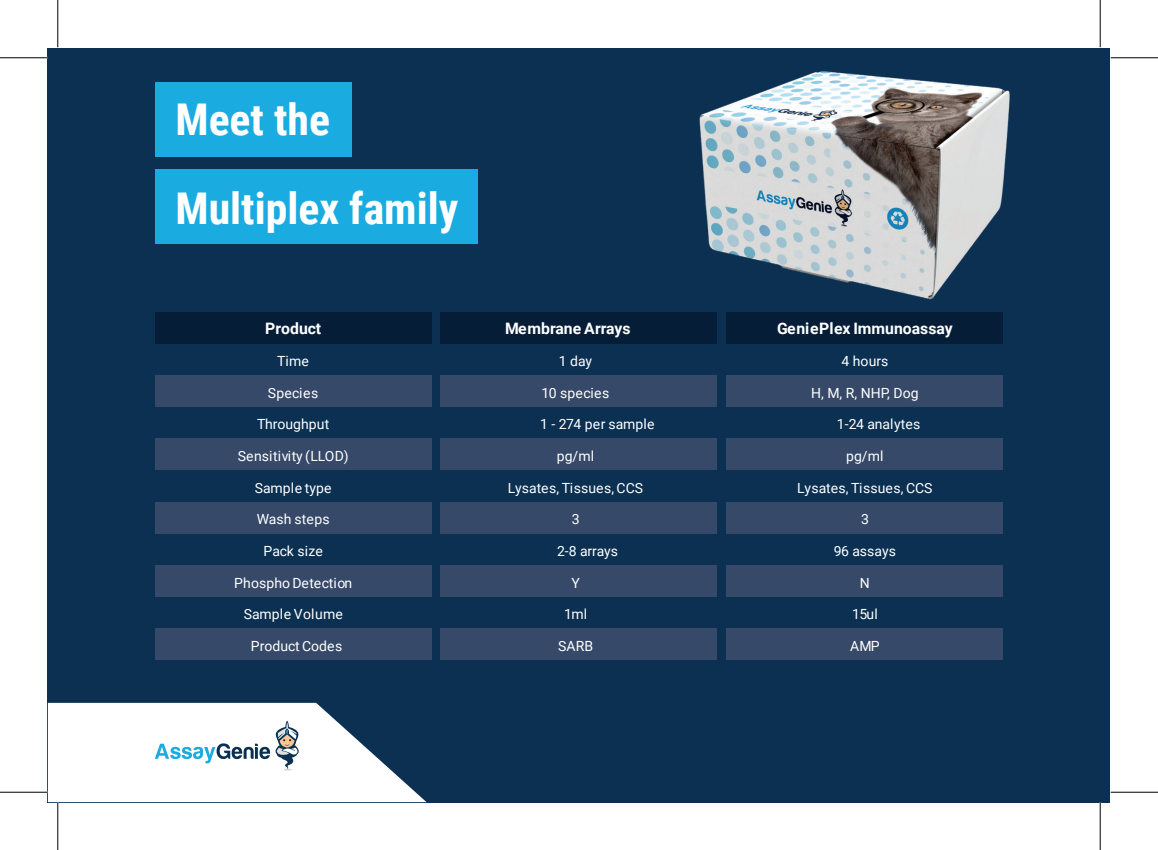
<style>
.page{position:relative;width:1158px;height:850px;background:#fff}
.page>*{position:absolute;margin:0;border:0;box-sizing:border-box;transform-origin:0 0}
.t1{font:700 43.75px/89.2px "Roboto Condensed";color:#fff}
.t2{font:700 15.75px "Roboto";color:#fff}
.t3{font:14px "Roboto";letter-spacing:.005em;color:#fff}
</style>
<div class="page">
<div style="left:48px;top:48px;width:1061px;height:754px;background:#0b3051"></div>
<div style="left:155px;top:83px;width:196px;height:74px;background:#1aace1"></div>
<div style="left:155px;top:170px;width:322px;height:74px;background:#1aace1"></div>
<img style="left:699px;top:71px;width:311px;height:229px">
<div style="left:440px;top:312px;width:277px;height:32px;background:#061d37"></div>
<div style="left:726px;top:312px;width:277px;height:32px;background:#061d37"></div>
<div style="left:440px;top:375px;width:277px;height:32px;background:#374968"></div>
<div style="left:726px;top:375px;width:277px;height:32px;background:#374968"></div>
<div style="left:440px;top:438px;width:277px;height:32px;background:#374968"></div>
<div style="left:726px;top:438px;width:277px;height:32px;background:#374968"></div>
<div style="left:440px;top:502px;width:277px;height:31px;background:#374968"></div>
<div style="left:726px;top:502px;width:277px;height:31px;background:#374968"></div>
<div style="left:440px;top:565px;width:277px;height:32px;background:#374968"></div>
<div style="left:726px;top:565px;width:277px;height:32px;background:#374968"></div>
<div style="left:440px;top:628px;width:277px;height:32px;background:#374968"></div>
<div style="left:726px;top:628px;width:277px;height:32px;background:#374968"></div>
<div style="left:155px;top:312px;width:276px;height:32px;background:#061d37"></div>
<div style="left:155px;top:375px;width:276px;height:32px;background:#374968"></div>
<div style="left:155px;top:438px;width:276px;height:32px;background:#374968"></div>
<div style="left:155px;top:502px;width:276px;height:31px;background:#374968"></div>
<div style="left:155px;top:565px;width:276px;height:32px;background:#374968"></div>
<div style="left:155px;top:628px;width:276px;height:32px;background:#374968"></div>
<svg style="left:48px;top:703px;width:378px;height:99px;background:#d6dde2"></svg>
<hr style="left:0;top:57px;width:47px;height:1px;background:#000">
<hr style="left:1110px;top:57px;width:47px;height:1px;background:#000">
<hr style="left:0;top:792px;width:47px;height:1px;background:#000">
<hr style="left:1110px;top:792px;width:47px;height:1px;background:#000">
<hr style="left:57px;top:0;width:1px;height:47px;background:#000">
<hr style="left:57px;top:802px;width:1px;height:48px;background:#000">
<hr style="left:1099px;top:0;width:1px;height:47px;background:#000">
<hr style="left:1099px;top:802px;width:1px;height:48px;background:#000">
<h1 class="t1" style="left:175px;top:73px;width:284px">Meet the<br>Multiplex family</h1>
<p class="t2" style="left:265px;top:317px;width:57px">Product</p>
<p class="t3" style="left:277px;top:351px;width:33px">Time</p>
<p class="t3" style="left:268px;top:383px;width:52px">Species</p>
<p class="t3" style="left:257px;top:414px;width:74px">Throughput</p>
<p class="t3" style="left:238px;top:446px;width:112px">Sensitivity (LLOD)</p>
<p class="t3" style="left:255px;top:478px;width:78px">Sample type</p>
<p class="t3" style="left:257px;top:509px;width:74px">Wash steps</p>
<p class="t3" style="left:263px;top:541px;width:61px">Pack size</p>
<p class="t3" style="left:234px;top:573px;width:119px">PhosphoDetection</p>
<p class="t3" style="left:244px;top:604px;width:100px">Sample Volume</p>
<p class="t3" style="left:251px;top:636px;width:93px">ProductCodes</p>
<p class="t3" style="left:558px;top:636px;width:37px">SARB</p>
<p class="t3" style="left:850px;top:636px;width:31px">AMP</p>
<p class="t2" style="left:505px;top:317px;width:127px">Membrane Arrays</p>
<p class="t2" style="left:777px;top:317px;width:177px">GeniePlex Immunoassay</p>
<p class="t3" style="left:558px;top:351px;width:35px">1 day</p>
<p class="t3" style="left:841px;top:351px;width:48px">4 hours</p>
<p class="t3" style="left:541px;top:383px;width:69px">10 species</p>
<p class="t3" style="left:811px;top:383px;width:109px">H, M, R, NHP, Dog</p>
<p class="t3" style="left:540px;top:414px;width:116px">1 - 274 per sample</p>
<p class="t3" style="left:836px;top:414px;width:85px">1-24 analytes</p>
<p class="t3" style="left:556px;top:446px;width:39px">pg/ml</p>
<p class="t3" style="left:846px;top:446px;width:39px">pg/ml</p>
<p class="t3" style="left:508px;top:478px;width:137px">Lysates, Tissues, CCS</p>
<p class="t3" style="left:571px;top:509px;width:9px">3</p>
<p class="t3" style="left:797px;top:478px;width:137px">Lysates, Tissues, CCS</p>
<p class="t3" style="left:860px;top:509px;width:9px">3</p>
<p class="t3" style="left:557px;top:541px;width:63px">2-8 arrays</p>
<p class="t3" style="left:833px;top:541px;width:64px">96 assays</p>
<p class="t3" style="left:571px;top:573px;width:10px">Y</p>
<p class="t3" style="left:859px;top:573px;width:11px">N</p>
<p class="t3" style="left:564px;top:604px;width:24px">1ml</p>
<p class="t3" style="left:851px;top:604px;width:27px">15ul</p>
</div>
